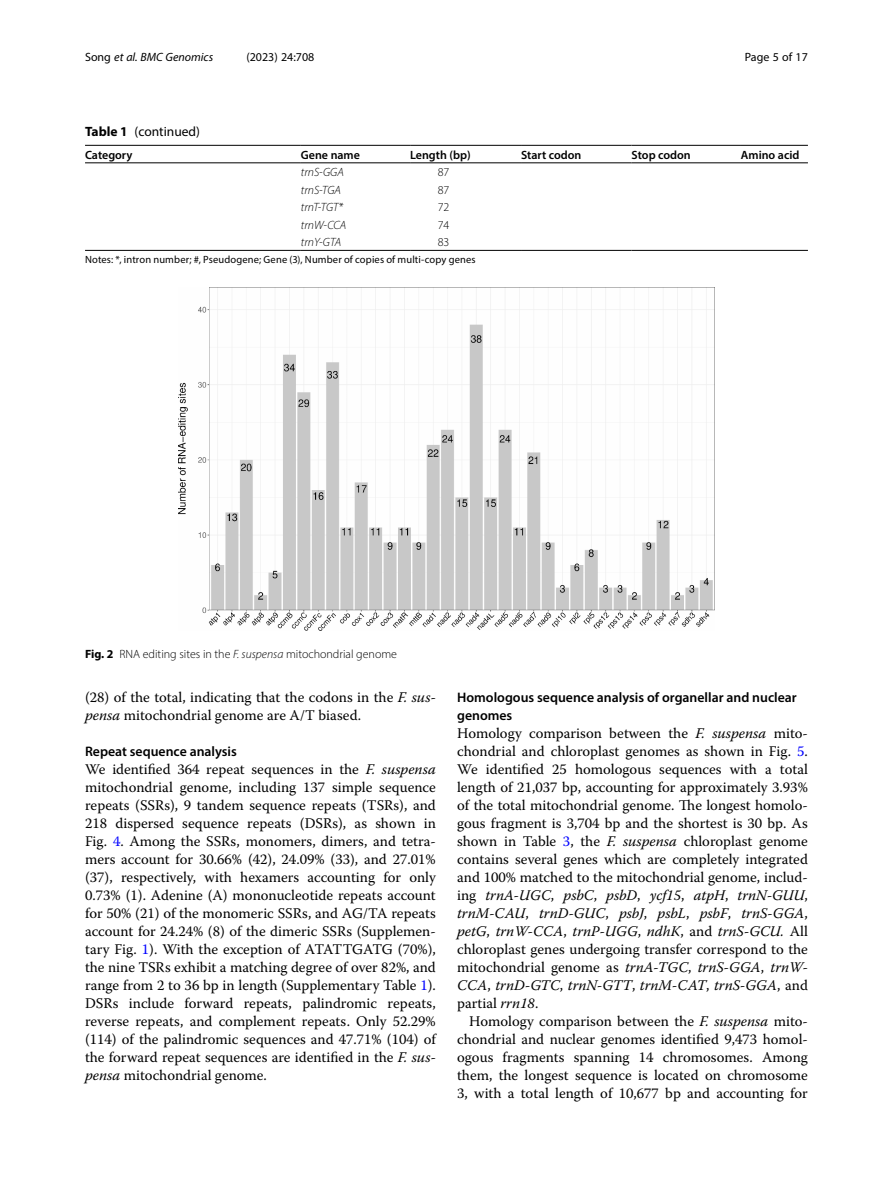
<style>
.page{position:relative;width:893px;height:1191px;background:#fff}
.page>*{position:absolute;margin:0;border:0;box-sizing:border-box;transform-origin:0 0}
.Body_Text{font:14.7px/18px "Warnock Pro";color:#000;text-align:justify}
.Body_Text_Indent{font:14.7px/18px "Warnock Pro";color:#000;text-align:justify}
.Head_2{font:600 13.8px/18px "Myriad Pro";color:#000}
.Table_Continued{font:13.5px "Myriad Pro";color:#000}
.Figure_Caption{font:300 12px "Myriad Pro";color:#000}
.Table_Head{font:600 12px "Myriad Pro";color:#000}
.Table_Body{font:italic 300 12px "Myriad Pro";color:#000}
.t1{font:12px "Myriad Pro";color:#000}
.t2{font:italic 12px "Myriad Pro";color:#000}
.Table_Body_Tab1_Deci{font:300 12px "Myriad Pro";color:#000}
.Table_Footnote{font:10.5px "Myriad Pro";letter-spacing:.015em;color:#000}
.s1{font-style:normal}
.s2{font-weight:700}
.s3{font-style:italic}
.s4{color:#00f}
</style>
<div class="page">
<img style="left:178px;top:287px;width:536px;height:344px">
<hr style="left:85px;top:163px;width:216px;height:1px;background:#000">
<hr style="left:301px;top:145px;width:109px;height:1px;background:#000">
<hr style="left:301px;top:163px;width:109px;height:1px;background:#000">
<hr style="left:410px;top:145px;width:111px;height:1px;background:#000">
<hr style="left:410px;top:163px;width:111px;height:1px;background:#000">
<hr style="left:521px;top:145px;width:111px;height:1px;background:#000">
<hr style="left:521px;top:163px;width:111px;height:1px;background:#000">
<hr style="left:632px;top:145px;width:109px;height:1px;background:#000">
<hr style="left:632px;top:163px;width:109px;height:1px;background:#000">
<hr style="left:741px;top:145px;width:67px;height:1px;background:#000">
<hr style="left:741px;top:163px;width:67px;height:1px;background:#000">
<hr style="left:301px;top:250px;width:109px;height:1px;background:#000">
<hr style="left:410px;top:250px;width:111px;height:1px;background:#000">
<hr style="left:521px;top:250px;width:111px;height:1px;background:#000">
<hr style="left:632px;top:250px;width:109px;height:1px;background:#000">
<hr style="left:741px;top:250px;width:67px;height:1px;background:#000">
<hr style="left:85px;top:250px;width:216px;height:1px;background:#000">
<hr style="left:85px;top:145px;width:216px;height:1px;background:#000">
<p class="t2" style="left:85px;top:50px;width:130px"><span class="s1">Song</span> et al. BMC Genomics</p>
<p class="t1" style="left:246px;top:50px;width:70px">(2023) 24:708</p>
<p class="t1" style="left:745px;top:50px;width:65px">Page 5 of 17</p>
<p class="Table_Continued" style="left:85px;top:123px;width:116px"><span class="s2">Table 1</span> (continued)</p>
<p class="Table_Head" style="left:85px;top:147px;width:49px">Category</p>
<p class="Table_Head" style="left:301px;top:147px;width:61px">Gene name</p>
<p class="Table_Head" style="left:410px;top:147px;width:62px">Length (bp)</p>
<p class="Table_Head" style="left:521px;top:147px;width:62px">Start codon</p>
<p class="Table_Head" style="left:632px;top:147px;width:61px">Stop codon</p>
<p class="Table_Head" style="left:741px;top:147px;width:60px">Amino acid</p>
<p class="Table_Body" style="left:301px;top:165px;width:45px">trnS-GGA</p>
<p class="Table_Body_Tab1_Deci" style="left:438px;top:165px;width:13px">87</p>
<p class="Table_Body" style="left:301px;top:182px;width:42px">trnS-TGA</p>
<p class="Table_Body_Tab1_Deci" style="left:438px;top:182px;width:13px">87</p>
<p class="Table_Body" style="left:301px;top:200px;width:44px">trnT-TGT*</p>
<p class="Table_Body_Tab1_Deci" style="left:438px;top:200px;width:13px">72</p>
<p class="Table_Body" style="left:301px;top:217px;width:47px">trnW-CCA</p>
<p class="Table_Body_Tab1_Deci" style="left:438px;top:217px;width:13px">74</p>
<p class="Table_Body" style="left:301px;top:235px;width:42px">trnY-GTA</p>
<p class="Table_Body_Tab1_Deci" style="left:438px;top:235px;width:13px">83</p>
<p class="Table_Footnote" style="left:85px;top:252px;width:392px">Notes: *, intron number; #, Pseudogene; Gene (3), Number of copies of multi-copy genes</p>
<p class="Figure_Caption" style="left:85px;top:646px;width:314px"><span class="s2">Fig. 2</span> RNA editing sites in the <span class="s3">F. suspensa</span> mitochondrial genome</p>
<p class="Body_Text" style="left:85px;top:688px;width:352px">(28) of the total, indicating that the codons in the <span class="s3">F. sus&shy;pensa</span> mitochondrial genome are A/T biased.</p>
<p class="Head_2" style="left:85px;top:742px;width:153px">Repeat sequence analysis</p>
<p class="Body_Text" style="left:85px;top:760px;width:352px">We identified 364 repeat sequences in the <span class="s3">F. suspensa </span>mitochondrial genome, including 137 simple sequence repeats (SSRs), 9 tandem sequence repeats (TSRs), and 218 dispersed sequence repeats (DSRs), as shown in Fig. <span class="s4">4</span>. Among the SSRs, monomers, dimers, and tetra&shy;mers account for 30.66% (42), 24.09% (33), and 27.01% (37), respectively, with hexamers accounting for only 0.73% (1). Adenine (A) mononucleotide repeats account for 50% (21) of the monomeric SSRs, and AG/TA repeats account for 24.24% (8) of the dimeric SSRs (Supplemen&shy;tary Fig. <span class="s4">1</span>). With the exception of ATATTGATG (70%), the nine TSRs exhibit a matching degree of over 82%, and range from 2 to 36 bp in length (Supplementary Table <span class="s4">1</span>).<br>DSRs include forward repeats, palindromic repeats, reverse repeats, and complement repeats. Only 52.29% (114) of the palindromic sequences and 47.71% (104) of the forward repeat sequences are identified in the <span class="s3">F. sus&shy;pensa</span> mitochondrial genome.</p>
<p class="Head_2" style="left:457px;top:688px;width:341px">Homologous sequence analysis of organellar and nuclear genomes</p>
<p class="Body_Text" style="left:457px;top:724px;width:352px">Homology comparison between the <span class="s3">F. suspensa</span> mito&shy;chondrial and chloroplast genomes as shown in Fig. <span class="s4">5</span>.<br>We identified 25 homologous sequences with a total length of 21,037 bp, accounting for approximately 3.93% of the total mitochondrial genome. The longest homolo&shy;gous fragment is 3,704 bp and the shortest is 30 bp. As shown in Table <span class="s4">3</span>, the <span class="s3">F. suspensa</span> chloroplast genome contains several genes which are completely integrated and 100% matched to the mitochondrial genome, includ&shy;ing <span class="s3">trnA-UGC</span>, <span class="s3">psbC</span>, <span class="s3">psbD</span>, <span class="s3">ycf15</span>, <span class="s3">atpH</span>, <span class="s3">trnN-GUU</span>, <span class="s3">trnM-CAU</span>, <span class="s3">trnD-GUC</span>, <span class="s3">psbJ</span>, <span class="s3">psbL</span>, <span class="s3">psbF</span>, <span class="s3">trnS-GGA</span>, <span class="s3">petG</span>, <span class="s3">trnW-CCA</span>, <span class="s3">trnP-UGG</span>, <span class="s3">ndhK</span>, and <span class="s3">trnS-GCU.</span> All chloroplast genes undergoing transfer correspond to the mitochondrial genome as <span class="s3">trnA-TGC</span>, <span class="s3">trnS-GGA</span>, <span class="s3">trnW-CCA</span>, <span class="s3">trnD-GTC</span>, <span class="s3">trnN-GTT</span>, <span class="s3">trnM-CAT</span>, <span class="s3">trnS-GGA</span>, and partial <span class="s3">rrn18</span>.</p>
<p class="Body_Text_Indent" style="left:457px;top:1012px;width:352px;text-indent:12px">Homology comparison between the <span class="s3">F. suspensa</span> mito&shy;chondrial and nuclear genomes identified 9,473 homol&shy;ogous fragments spanning 14 chromosomes. Among them, the longest sequence is located on chromosome 3, with a total length of 10,677 bp and accounting for</p>
</div>
